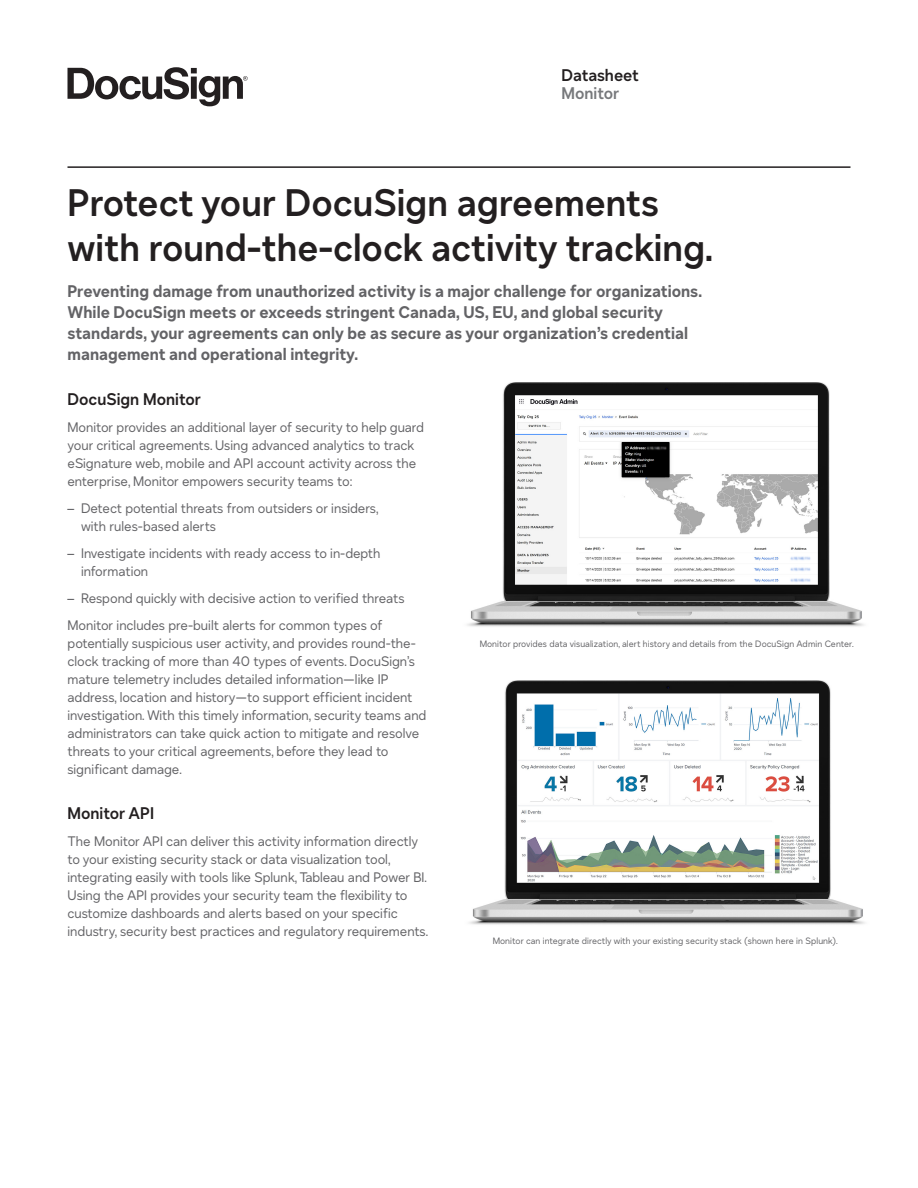
<style>
.page{position:relative;width:918px;height:1188px;background:#fff}
.page>*{position:absolute;margin:0;border:0;box-sizing:border-box;transform-origin:0 0}
.t1{font:600 37.5px/45px "DS Indigo";color:#231f20}
.intro_text{font:700 16.5px/21px "DS Indigo";color:#636366}
.t2{font:600 16.5px/18px "DS Indigo";letter-spacing:-.005em;color:#231f20}
.text{font:13.5px/18px "DS Indigo";letter-spacing:-.005em;color:#636366}
.small_print{font:9px "DS Indigo";letter-spacing:.005em;color:#636366}
.s1{color:#76787b}
.s2{font-family:"N Haas Grotesk TX Std 55 Rg"}
</style>
<div class="page">
<svg style="left:68px;top:67px;width:180px;height:39px"></svg>
<hr style="left:68px;top:166px;width:782px;height:2px;background:#231f20">
<img style="left:467px;top:382px;width:397px;height:245px">
<img style="left:469px;top:680px;width:396px;height:245px">
<h3 class="t2" style="left:562px;top:66px;width:79px">Datasheet<br><span class="s1">Monitor</span></h3>
<h1 class="t1" style="left:68px;top:181px;width:647px">Protect your DocuSign agreements with round-the-clock activity tracking.</h1>
<p class="intro_text" style="left:68px;top:281px;width:636px">Preventing damage from unauthorized activity is a major challenge for organizations.<br>While DocuSign meets or exceeds stringent Canada, US, EU, and global security standards, your agreements can only be as secure as your organization’s credential management and operational integrity.</p>
<h3 class="t2" style="left:68px;top:390px;width:135px">DocuSign Monitor</h3>
<p class="text" style="left:68px;top:418px;width:358px">Monitor provides an additional layer of security to help guard your critical agreements. Using advanced analytics to track eSignature web, mobile and API account activity across the enterprise, Monitor empowers security teams to:</p>
<p class="text" style="left:81px;top:499px;width:299px;text-indent:-14px"><span class="s2">–</span> Detect potential threats from outsiders or insiders, with rules-based alerts</p>
<p class="text" style="left:81px;top:544px;width:301px;text-indent:-14px"><span class="s2">–</span> Investigate incidents with ready access to in-depth information</p>
<p class="text" style="left:68px;top:589px;width:339px"><span class="s2">–</span> Respond quickly with decisive action to verified threats</p>
<p class="text" style="left:68px;top:616px;width:360px">Monitor includes pre-built alerts for common types of potentially suspicious user activity, and provides round-the&shy;clock tracking of more than 40 types of events. DocuSign’s mature telemetry includes detailed information—like IP address, location and history—to support efficient incident investigation. With this timely information, security teams and administrators can take quick action to mitigate and resolve threats to your critical agreements, before they lead to significant damage.</p>
<h3 class="t2" style="left:68px;top:804px;width:88px">Monitor API</h3>
<p class="text" style="left:68px;top:832px;width:362px">The Monitor API can deliver this activity information directly to your existing security stack or data visualization tool, integrating easily with tools like Splunk, Tableau and Power BI.<br>Using the API provides your security team the flexibility to customize dashboards and alerts based on your specific industry, security best practices and regulatory requirements.</p>
<p class="small_print" style="left:480px;top:638px;width:375px">Monitor provides data visualization, alert history and details from the DocuSign Admin Center.</p>
<p class="small_print" style="left:493px;top:935px;width:347px">Monitor can integrate directly with your existing security stack (shown here in Splunk).</p>
</div>
